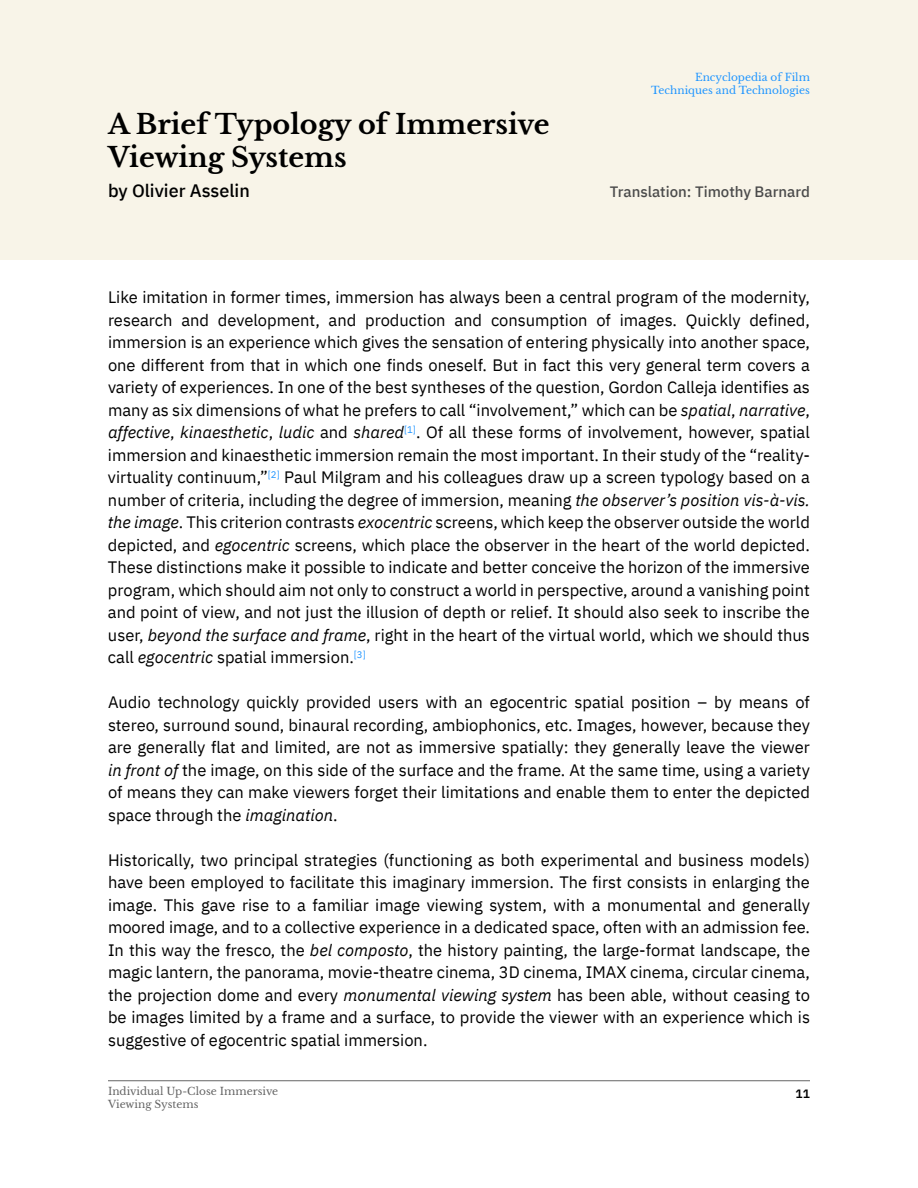
<style>
.page{position:relative;width:918px;height:1188px;background:#fff}
.page>*{position:absolute;margin:0;border:0;box-sizing:border-box;transform-origin:0 0}
.t1{font:700 27px/32.4px "Libre Baskerville";color:#000}
.t2{font:500 18px "IBM Plex Sans";color:#000}
.t3{font:16.5px/22.5px "IBM Plex Sans";color:#000;text-align:justify}
.t4{font:italic 16.5px "IBM Plex Sans";color:#000}
.t5{font:500 15px "IBM Plex Sans";color:#4b4b4b}
.t6{font:600 12px "IBM Plex Sans";color:#000}
.t7{font:10.5px/12.6px "Libre Baskerville";color:#1f95ff;text-align:right}
.t8{font:10.5px/12.6px "Libre Baskerville";color:#646464}
.t9{font:9.6px "IBM Plex Sans";color:#1f95ff}
.s1{font-style:italic}
.s2{font-size:16.5px;color:#000}
.s3{font-style:normal}
</style>
<div class="page">
<hr style="left:108px;top:1080px;width:702px;height:1px;background:#646464">
<div style="left:0;top:0;width:918px;height:259px;background:#f8f4e8"></div>
<h1 class="t1" style="left:108px;top:108px;width:443px">A Brief Typology of Immersive<br>Viewing Systems</h1>
<p class="t2" style="left:108px;top:177px;width:143px">by Olivier Asselin</p>
<p class="t7" style="left:651px;top:71px;width:160px">Encyclopedia of Film<br>Techniques and Technologies</p>
<p class="t5" style="left:610px;top:180px;width:202px">Translation: Timothy Barnard</p>
<p class="t3" style="left:108px;top:285px;width:704px;text-align:right">Like imitation in former times, immersion has always been a central program of the modernity, defined,</p>
<p class="t3" style="left:108px;top:307px;width:66px">research</p>
<p class="t3" style="left:108px;top:330px;width:704px">immersion is an experience which gives the sensation of entering physically into another space,</p>
<p class="t3" style="left:108px;top:352px;width:704px">one different from that in which one finds oneself. But in fact this very general term covers a</p>
<p class="t3" style="left:108px;top:375px;width:703px">variety of experiences. In one of the best syntheses of the question, Gordon Calleja identifies as</p>
<p class="t3" style="left:108px;top:397px;width:703px">many as six dimensions of what he prefers to call “involvement,” which can be <span class="s1">spatial</span>, <span class="s1">narrative</span>,</p>
<p class="t3" style="left:426px;top:420px;width:385px">Of all these forms of involvement, however, spatial</p>
<p class="t3" style="left:181px;top:307px;width:29px">and</p>
<p class="t3" style="left:218px;top:307px;width:103px">development,</p>
<p class="t3" style="left:329px;top:307px;width:29px">and</p>
<p class="t3" style="left:365px;top:307px;width:82px">production</p>
<p class="t3" style="left:454px;top:307px;width:29px">and</p>
<p class="t3" style="left:491px;top:307px;width:98px">consumption</p>
<p class="t3" style="left:596px;top:307px;width:16px">of</p>
<p class="t3" style="left:620px;top:307px;width:59px">images.</p>
<p class="t3" style="left:686px;top:307px;width:56px">Quickly</p>
<p class="t9" style="left:404px;top:422px;width:18px"><span class="s2">.</span>]1[</p>
<p class="t4" style="left:108px;top:420px;width:298px">affective<span class="s3">,</span> kinaesthetic<span class="s3">,</span> ludic <span class="s3">and</span> shared</p>
<p class="t3" style="left:284px;top:465px;width:527px">Paul Milgram and his colleagues draw up a screen typology based on a</p>
<p class="t3" style="left:108px;top:442px;width:704px">immersion and kinaesthetic immersion remain the most important. In their study of the “reality-</p>
<p class="t3" style="left:108px;top:487px;width:704px">number of criteria, including the degree of immersion, meaning <span class="s1">the observer s’ position vis -à- vis. the image</span>. This criterion contrasts <span class="s1">exocentric</span> screens, which keep the observer outside the world depicted, and <span class="s1">egocentric</span> screens, which place the observer in the heart of the world depicted.<br>These distinctions make it possible to indicate and better conceive the horizon of the immersive program, which should aim not only to construct a world in perspective, around a vanishing point and point of view, and not just the illusion of depth or relief. It should also seek to inscribe the user, <span class="s1">beyond the surface and frame</span>, right in the heart of the virtual world, which we should thus</p>
<p class="t9" style="left:349px;top:647px;width:18px">[3]<span class="s2">.</span></p>
<p class="t3" style="left:108px;top:465px;width:164px">virtuality continuum,”<sup>[</sup></p>
<p class="t9" style="left:271px;top:467px;width:10px">] 2</p>
<p class="t3" style="left:108px;top:645px;width:243px">call <span class="s1">egocentric</span> spatial immersion</p>
<p class="t3" style="left:108px;top:690px;width:704px">Audio technology quickly provided users with an egocentric spatial position – by means of stereo, surround sound, binaural recording, ambiophonics, etc. Images, however, because they are generally flat and limited, are not as immersive spatially: they generally leave the viewer <span class="s1">in front of</span> the image, on this side of the surface and the frame. At the same time, using a variety of means they can make viewers forget their limitations and enable them to enter the depicted space through the <span class="s1">imagination</span>.</p>
<p class="t3" style="left:108px;top:847px;width:704px">Historically, two principal strategies (functioning as both experimental and business models( have been employed to facilitate this imaginary immersion. The first consists in enlarging the image. This gave rise to a familiar image viewing system, with a monumental and generally moored image, and to a collective experience in a dedicated space, often with an admission fee.<br>In this way the fresco, the <span class="s1">bel composto</span>, the history painting, the large-format landscape, the magic lantern, the panorama, movie-theatre cinema 3, D cinema, IMAX cinema, circular cinema, the projection dome and every <span class="s1">monumental viewing system</span> has been able, without ceasing to be images limited by a frame and a surface, to provide the viewer with an experience which is suggestive of egocentric spatial immersion.</p>
<p class="t8" style="left:108px;top:1085px;width:172px">Individual Up-Close Immersive<br>Viewing Systems</p>
<p class="t6" style="left:796px;top:1085px;width:16px">11</p>
</div>
